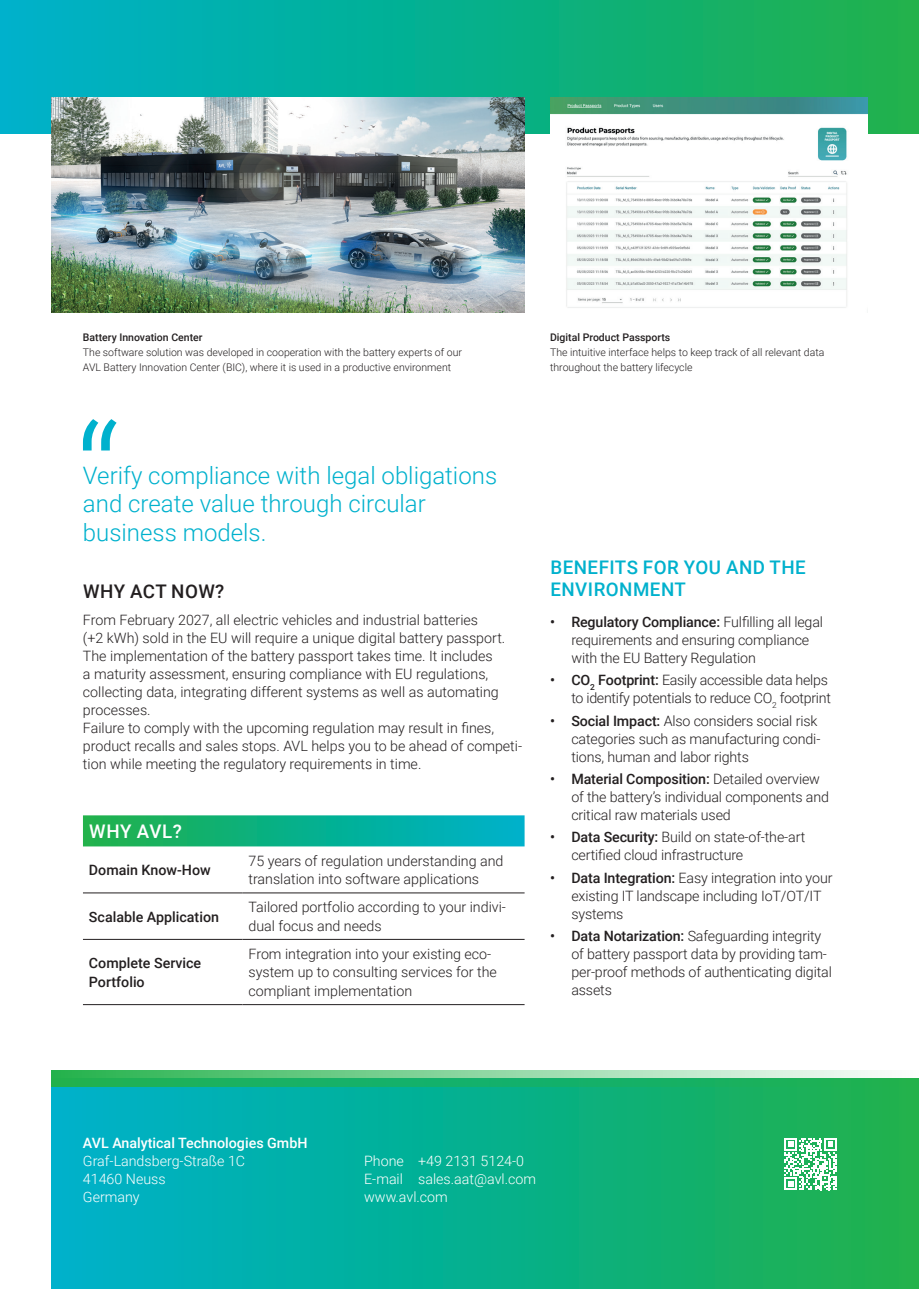
<style>
.page{position:relative;width:919px;height:1289px;background:#fff}
.page>*{position:absolute;margin:0;border:0;box-sizing:border-box;transform-origin:0 0}
.t1{font:300 24px/28.5px "Roboto";color:#00b1cd}
.t2{font:500 18.75px/22.5px "Roboto";letter-spacing:.025em;color:#00b1cd}
.t3{font:500 18.75px "Roboto";letter-spacing:.02em;color:#231f20}
.t4{font:500 18.75px "Roboto";letter-spacing:.03em;color:#fff}
.t5{font:300 14.25px/18px "Roboto";color:#231f20}
.t6{font:300 14.25px/18px "Roboto";color:#fff}
.t7{font:300 14.25px/18px "Roboto";letter-spacing:-.02em;color:#231f20;text-align:right}
.t8{font:500 14.25px/18.8px "Roboto";color:#231f20}
.t9{font:500 14.25px "Roboto";color:#fff}
.t10{font:300 10.5px/15px "Roboto";color:#231f20}
.t11{font:500 10.5px "Roboto";color:#231f20}
.s1{font-weight:500}
</style>
<div class="page">
<div style="left:0;top:0;width:918px;height:134px;background:linear-gradient(to right,#00b1cd,#1db04a)"></div>
<img style="left:51px;top:98px;width:473px;height:215px">
<img style="left:550px;top:98px;width:317px;height:210px">
<svg style="left:83px;top:419px;width:34px;height:31px"></svg>
<div style="left:51px;top:1078px;width:867px;height:210px;background:linear-gradient(to right,#00b1cc,#1db04a)"></div>
<svg style="left:51px;top:1070px;width:867px;height:16px;background:#54c481"></svg>
<svg style="left:83px;top:815px;width:441px;height:31px;background:#0db18c"></svg>
<hr style="left:83px;top:892px;width:159px;height:1px;background:#231f20">
<hr style="left:242px;top:892px;width:282px;height:1px;background:#231f20">
<hr style="left:83px;top:939px;width:159px;height:1px;background:#231f20">
<hr style="left:242px;top:939px;width:282px;height:1px;background:#231f20">
<hr style="left:83px;top:1004px;width:159px;height:1px;background:#231f20">
<hr style="left:242px;top:1004px;width:282px;height:1px;background:#231f20">
<svg style="left:784px;top:1137px;width:52px;height:53px"></svg>
<p class="t11" style="left:83px;top:330px;width:121px">Battery Innovation Center</p>
<p class="t10" style="left:83px;top:344px;width:380px">The software solution was developed in cooperation with the battery experts of our<br>AVL Battery Innovation Center (BIC), where it is used in a productive environment</p>
<p class="t11" style="left:550px;top:330px;width:122px">Digital Product Passports</p>
<p class="t10" style="left:550px;top:344px;width:276px">The intuitive interface helps to keep track of all relevant data throughout the battery lifecycle</p>
<h1 class="t1" style="left:83px;top:460px;width:415px">Verify compliance with legal obligations and create value through circular business models.</h1>
<h2 class="t3" style="left:83px;top:578px;width:142px">WHY ACT NOW?</h2>
<p class="t5" style="left:83px;top:610px;width:440px">From February 2027, all electric vehicles and industrial batteries<br>(+2 kWh) sold in the EU will require a unique digital battery passport.<br>The implementation of the battery passport takes time. It includes<br>a maturity assessment, ensuring compliance with EU regulations, collecting data, integrating different systems as well as automating processes.<br>Failure to comply with the upcoming regulation may result in fines, product recalls and sales stops. AVL helps you to be ahead of competi&shy;tion while meeting the regulatory requirements in time.</p>
<h2 class="t4" style="left:89px;top:818px;width:94px">WHY AVL?</h2>
<p class="t8" style="left:89px;top:860px;width:123px">Domain Know-How</p>
<p class="t5" style="left:248px;top:850px;width:256px;line-height:18.8px">75 years of regulation understanding and translation into software applications</p>
<p class="t8" style="left:89px;top:906px;width:132px">Scalable Application</p>
<p class="t5" style="left:248px;top:897px;width:259px;line-height:18.8px">Tailored portfolio according to your indivi&shy;dual focus and needs</p>
<p class="t8" style="left:89px;top:953px;width:114px">Complete Service<br>Portfolio</p>
<p class="t5" style="left:248px;top:943px;width:250px;line-height:18.8px">From integration into your existing eco&shy;system up to consulting services for the compliant implementation</p>
<h2 class="t2" style="left:550px;top:555px;width:257px">BENEFITS FOR YOU AND THE<br>ENVIRONMENT</h2>
<p class="t5" style="left:571px;top:612px;width:253px;text-indent:-21px"><span class="s1">• Regulatory Compliance:</span> Fulfilling all legal requirements and ensuring compliance with the EU Battery Regulation</p>
<p class="t7" style="left:550px;top:671px;width:282px"><span class="s1">• CO</span><sub>2</sub> <span class="s1">Footprint:</span> Easily accessible data helps to identify potentials to reduce CO<sub>2</sub> footprint</p>
<p class="t5" style="left:571px;top:711px;width:250px;text-indent:-21px"><span class="s1">• Social Impact:</span> Also considers social risk categories such as manufacturing condi&shy;tions, human and labor rights</p>
<p class="t5" style="left:571px;top:769px;width:259px;text-indent:-21px"><span class="s1">• Material Composition:</span> Detailed overview of the battery’s individual components and critical raw materials used</p>
<p class="t5" style="left:571px;top:827px;width:235px;text-indent:-21px"><span class="s1">• Data Security:</span> Build on state-of-the-art certified cloud infrastructure</p>
<p class="t5" style="left:571px;top:868px;width:262px;text-indent:-21px"><span class="s1">• Data Integration:</span> Easy integration into your existing IT landscape including IoT/OT/IT systems</p>
<p class="t5" style="left:571px;top:926px;width:262px;text-indent:-21px"><span class="s1">• Data Notarization:</span> Safeguarding integrity of battery passport data by providing tam&shy;per-proof methods of authenticating digital assets</p>
<p class="t9" style="left:83px;top:1132px;width:226px">AVL Analytical Technologies GmbH</p>
<p class="t6" style="left:83px;top:1150px;width:164px">Graf-Landsberg-Straße 1C<br>41460 Neuss<br>Germany</p>
<p class="t6" style="left:364px;top:1150px;width:173px">Phone +49 2131 5124-0<br>E-mail sales.aat@avl.com www.avl.com</p>
</div>
